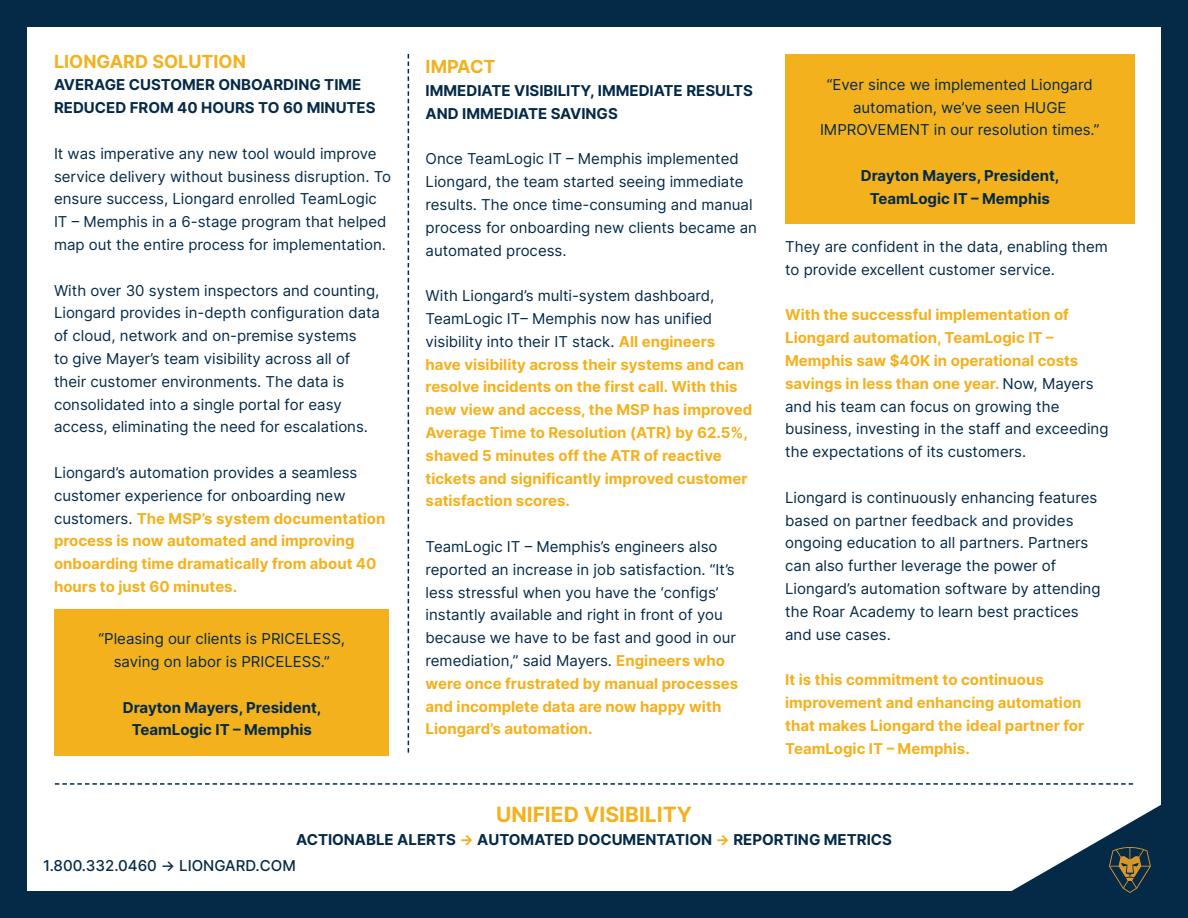
<style>
.page{position:relative;width:1188px;height:918px;background:#fff}
.page>*{position:absolute;margin:0;border:0;box-sizing:border-box;transform-origin:0 0}
.Para_Blue{font:700 21px "Inter";color:#f4b11e}
.Para_Blue-2{font:700 18px "Inter";color:#f4b11e}
.Para_Blue-3{font:15px/22.8px "Inter";color:#042a48}
.Para_Blue-4{font:700 15px/22.8px "Inter";color:#f4b11e}
.Quote_Text{font:15px/22.8px "Inter";color:#042a48;text-align:center}
.Para_Blue-5{font:700 15px/22.8px "Inter";color:#042a48}
.Quote_Attr{font:700 15px/22.8px "Inter";color:#042a48;text-align:center}
.Eyebrow{font:700 15px/22.8px "Inter";color:#042a48}
.t1{font:500 15px "Inter";color:#042a48}
.s1{font-weight:400;color:#042a48}
.s2{font-weight:700;color:#f4b11e}
.s3{color:#f4b11e}
</style>
<div class="page">
<div style="left:0;top:0;width:1188px;height:918px;border:27px solid #042a48"></div>
<svg style="left:55px;top:783px;width:1133px;height:135px"></svg>
<svg style="left:408px;top:54px;width:1px;height:699px"></svg>
<div style="left:785px;top:55px;width:349px;height:169px;background:#f4b11e"></div>
<div style="left:55px;top:609px;width:334px;height:147px;background:#f4b11e"></div>
<p class="Para_Blue-2" style="left:54px;top:48px;width:193px">LIONGARD SOLUTION</p>
<p class="Eyebrow" style="left:54px;top:73px;width:323px">AVERAGE CUSTOMER ONBOARDING TIME<br>REDUCED FROM 40 HOURS TO 60 MINUTES</p>
<p class="Para_Blue-3" style="left:54px;top:142px;width:339px">It was imperative any new tool would improve service delivery without business disruption. To ensure success, Liongard enrolled TeamLogic IT – Memphis in a 6-stage program that helped map out the entire process for implementation.</p>
<p class="Para_Blue-3" style="left:54px;top:278px;width:328px">With over 30 system inspectors and counting, Liongard provides in-depth configuration data of cloud, network and on-premise systems<br>to give Mayer’s team visibility across all of their customer environments. The data is consolidated into a single portal for easy access, eliminating the need for escalations.</p>
<p class="Para_Blue-3" style="left:54px;top:461px;width:305px">Liongard’s automation provides a seamless</p>
<p class="Para_Blue-3" style="left:54px;top:484px;width:293px">customer experience for onboarding new</p>
<p class="Para_Blue-4" style="left:54px;top:506px;width:333px"><span class="s1">customers.</span> The MSP’s system documentation process is now automated and improving onboarding time dramatically from about 40 hours to just 60 minutes.</p>
<p class="Quote_Text" style="left:99px;top:627px;width:248px">“Pleasing our clients is PRICELESS, saving on labor is PRICELESS.”</p>
<p class="Quote_Attr" style="left:123px;top:695px;width:200px">Drayton Mayers, President,<br>TeamLogic IT – Memphis</p>
<p class="Para_Blue-2" style="left:426px;top:54px;width:72px">IMPACT</p>
<p class="Para_Blue-5" style="left:426px;top:79px;width:329px">IMMEDIATE VISIBILITY, IMMEDIATE RESULTS<br>AND IMMEDIATE SAVINGS</p>
<p class="Para_Blue-3" style="left:426px;top:147px;width:333px">Once TeamLogic IT – Memphis implemented Liongard, the team started seeing immediate results. The once time-consuming and manual process for onboarding new clients became an automated process.</p>
<p class="Para_Blue-4" style="left:426px;top:284px;width:328px"><span class="s1">With Liongard’s multi-system dashboard, TeamLogic IT– Memphis now has unified visibility into their IT stack.</span> All engineers have visibility across their systems and can resolve incidents on the first call. With this new view and access, the MSP has improved Average Time to Resolution (ATR) by 62.5%, shaved 5 minutes off the ATR of reactive tickets and significantly improved customer satisfaction scores.</p>
<p class="Para_Blue-3" style="left:426px;top:535px;width:314px">TeamLogic IT – Memphis’s engineers also reported an increase in job satisfaction. “It’s less stressful when you have the ‘configs’ instantly available and right in front of you because we have to be fast and good in our remediation,” said Mayers. <span class="s2">Engineers who were once frustrated by manual processes and incomplete data are now happy with Liongard’s automation.</span></p>
<p class="Quote_Text" style="left:820px;top:73px;width:281px">“Ever since we implemented Liongard automation, we’ve seen HUGE<br>IMPROVEMENT in our resolution times.”</p>
<p class="Quote_Attr" style="left:861px;top:164px;width:200px">Drayton Mayers, President,</p>
<p class="Quote_Attr" style="left:870px;top:187px;width:182px">TeamLogic IT – Memphis</p>
<p class="Para_Blue-3" style="left:785px;top:235px;width:324px">They are confident in the data, enabling them to provide excellent customer service.</p>
<p class="Para_Blue-4" style="left:785px;top:303px;width:325px">With the successful implementation of Liongard automation, TeamLogic IT – Memphis saw $40K in operational costs savings in less than one year. <span class="s1">Now, Mayers and his team can focus on growing the business, investing in the staff and exceeding the expectations of its customers.</span></p>
<p class="Para_Blue-3" style="left:785px;top:486px;width:317px">Liongard is continuously enhancing features based on partner feedback and provides ongoing education to all partners. Partners can also further leverage the power of Liongard’s automation software by attending the Roar Academy to learn best practices</p>
<p class="Para_Blue-3" style="left:785px;top:622px;width:107px">and use cases.</p>
<p class="Para_Blue-4" style="left:785px;top:668px;width:301px">It is this commitment to continuous improvement and enhancing automation that makes Liongard the ideal partner for TeamLogic IT – Memphis.</p>
<p class="Para_Blue" style="left:496px;top:799px;width:197px">UNIFIED VISIBILITY</p>
<p class="Para_Blue-5" style="left:296px;top:827px;width:597px">ACTIONABLE ALERTS <span class="s3">→</span> AUTOMATED DOCUMENTATION <span class="s3">→</span> REPORTING METRICS</p>
<p class="t1" style="left:43px;top:855px;width:254px">1.800.332.0460 → LIONGARD.COM</p>
</div>
